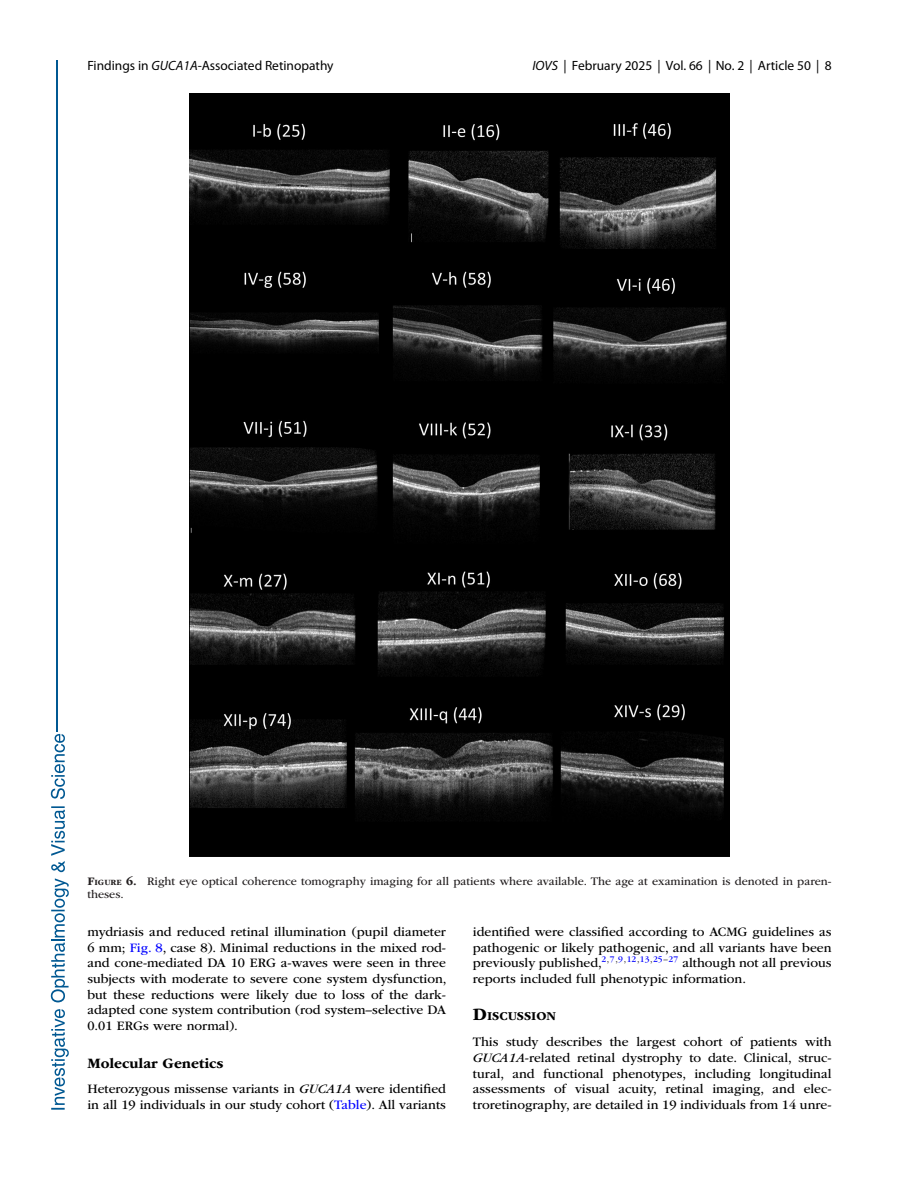
<style>
.page{position:relative;width:918px;height:1188px;background:#fff}
.page>*{position:absolute;margin:0;border:0;box-sizing:border-box;transform-origin:0 0}
.t1{font:700 15px "ITC Garamond Std";color:#000}
.t2{font:13.5px/15.8px "ITC Garamond Std";color:#000;text-align:justify}
.t3{font:13.5px "Myriad Pro";color:#000}
.t4{font:700 12.6px "ITC Garamond Std";color:#000}
.t5{font:12px/13.5px "ITC Garamond Std";color:#231f20}
.s1{font-style:italic}
.s2{font-weight:700}
.s3{font-weight:700;font-size:8.4px}
.s4{color:#00f}
.s5{font-size:18px}
</style>
<div class="page">
<hr style="left:57px;top:60px;width:1px;height:672px;background:#005892">
<svg style="left:51px;top:734px;width:18px;height:376px"></svg>
<img style="left:189px;top:93px;width:540px;height:764px">
<p class="t3" style="left:87px;top:60px;width:248px">Findings in <span class="s1">GUCA1A</span>-Associated Retinopathy</p>
<p class="t3" style="left:533px;top:60px;width:301px"><span class="s1">IOVS</span> | February 2025 | Vol. 66 | No. 2 | Article 50 | 8</p>
<p class="t5" style="left:87px;top:875px;width:746px"><span class="s2">F</span><span class="s3">IGURE</span> <span class="s2">6.</span> Right eye optical coherence tomography imaging for all patients where available. The age at examination is denoted in paren&shy;theses.</p>
<p class="t2" style="left:87px;top:925px;width:361px">mydriasis and reduced retinal illumination (pupil diameter 6 mm; <span class="s4">Fig. 8</span>, case 8). Minimal reductions in the mixed rod&shy;and cone-mediated DA 10 ERG a-waves were seen in three subjects with moderate to severe cone system dysfunction, but these reductions were likely due to loss of the dark&shy;adapted cone system contribution (rod system–selective DA 0.01 ERGs were normal).</p>
<p class="t1" style="left:87px;top:1057px;width:138px">Molecular Genetics</p>
<p class="t2" style="left:87px;top:1082px;width:360px">Heterozygous missense variants in <span class="s1">GUCA1A</span> were identified in all 19 individuals in our study cohort (<span class="s4">Table</span>). All variants</p>
<p class="t2" style="left:473px;top:925px;width:360px">identified were classified according to ACMG guidelines as pathogenic or likely pathogenic, and all variants have been previously published,<sup>2</sup><sup>,</sup><sup>7</sup><sup>,</sup><sup>9</sup><sup>,</sup><sup>12</sup><sup>,</sup><sup>13</sup><sup>,</sup><sup>25</sup><sup>–</sup><sup>27</sup> although not all previous reports included full phenotypic information.</p>
<p class="t4" style="left:473px;top:1011px;width:85px"><span class="s5">D</span>ISCUSSION</p>
<p class="t2" style="left:473px;top:1035px;width:360px">This study describes the largest cohort of patients with <span class="s1">GUCA1A</span>-related retinal dystrophy to date. Clinical, struc&shy;tural, and functional phenotypes, including longitudinal assessments of visual acuity, retinal imaging, and elec&shy;troretinography, are detailed in 19 individuals from 14 unre-</p>
</div>
